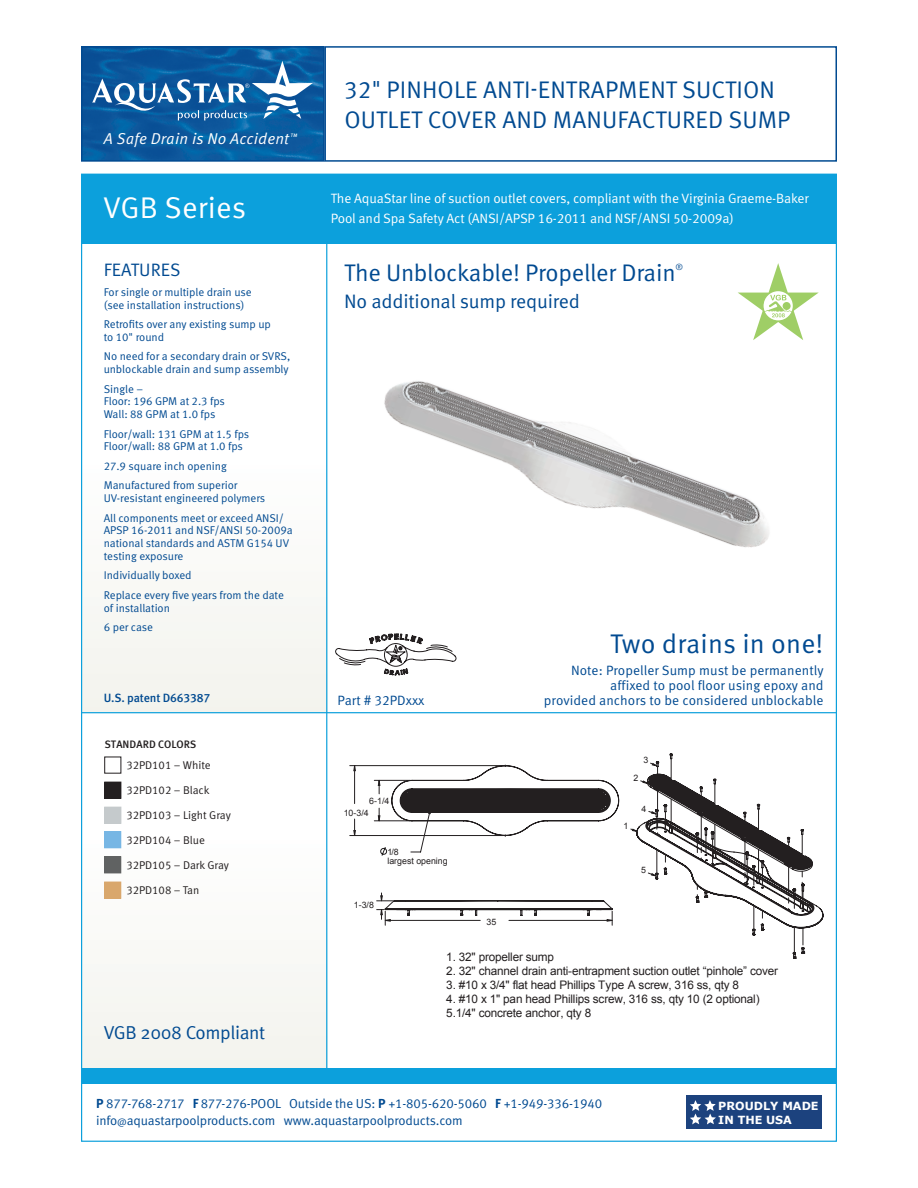
<style>
.page{position:relative;width:918px;height:1188px;background:#fff}
.page>*{position:absolute;margin:0;border:0;box-sizing:border-box;transform-origin:0 0}
.t1{font:30px "Meta Pro Norm";letter-spacing:.005em;color:#fff}
.t2{font:27px "Meta Pro Norm";letter-spacing:.005em;color:#014a91}
.head{font:24px/30px "Meta Pro Norm";letter-spacing:.005em;color:#014a91}
.t3{font:19.5px "Meta Pro Norm";letter-spacing:-.01em;color:#014a91}
.t4{font:18.75px "Meta Pro Norm";letter-spacing:-.02em;color:#014a91}
.t5{font:18px "Meta Pro Norm";letter-spacing:.005em;color:#014a91}
.t6{font:15.75px "Meta Pro Norm Ita";letter-spacing:.01em;color:#fff}
.t7{font:13.5px/19.5px "Meta Pro Norm";letter-spacing:-.01em;color:#fff}
.t8{font:13.5px/15px "Meta Pro Norm";letter-spacing:.005em;color:#014a91;text-align:right}
.t9{font:13.05px/17.5px "Meta Pro Norm";letter-spacing:-.01em;color:#014a91}
.patent{font:500 12px "Meta Pro";letter-spacing:-.015em;color:#014a91}
.t10{font:11.7px/14.1px "Arial";letter-spacing:-.015em;color:#231f20}
.t11{font:11.25px/12.8px "Meta Pro Norm";letter-spacing:-.005em;color:#014a91}
.t12{font:11.25px "Meta Pro Norm";letter-spacing:-.005em;color:#231f20}
.t13{font:700 11.25px/13px "Verdana";color:#fff}
.t14{font:10.8px "Meta Plus Medium Caps";color:#231f20}
.t15{font:8.85px/8.9px "Arial";color:#231f20}
.t16{font:8.7px "Meta Pro Norm";color:#014a91}
.s1{font-family:"Meta Pro";font-weight:700}
.s2{font-size:10.5px}
</style>
<div class="page">
<img style="left:84px;top:49px;width:238px;height:110px">
<div style="left:81px;top:46px;width:244px;height:116px;border:2px solid #014a91"></div>
<div style="left:324px;top:46px;width:513px;height:116px;border:2px solid #014a91"></div>
<svg style="left:92px;top:61px;width:221px;height:59px;background:#3576ae"></svg>
<div style="left:81px;top:1073px;width:756px;height:69px;border:1px solid #0ca0dc"></div>
<div style="left:81px;top:174px;width:756px;height:70px;background:#0ca0dc"></div>
<div style="left:81px;top:457px;width:246px;height:255px;background:#f9f9f5"></div>
<div style="left:81px;top:833px;width:246px;height:239px;background:#f9f9f5"></div>
<hr style="left:326px;top:206px;width:1px;height:867px;background:#0ca0dc">
<hr style="left:81px;top:712px;width:756px;height:1px;background:#0ca0dc">
<div style="left:81px;top:1068px;width:756px;height:15px;background:#0ca0dc"></div>
<div style="left:686px;top:1096px;width:136px;height:33px;background:#1c427e"></div>
<svg style="left:690px;top:1100px;width:26px;height:24px"></svg>
<img style="left:384px;top:381px;width:385px;height:167px">
<svg style="left:335px;top:634px;width:121px;height:41px"></svg>
<svg style="left:738px;top:263px;width:81px;height:77px"></svg>
<hr style="left:350px;top:835px;width:153px;height:1px;background:#231f20">
<hr style="left:350px;top:765px;width:153px;height:1px;background:#231f20">
<svg style="left:353px;top:765px;width:3px;height:70px"></svg>
<svg style="left:630px;top:753px;width:194px;height:206px"></svg>
<svg style="left:377px;top:893px;width:236px;height:32px"></svg>
<svg style="left:374px;top:764px;width:245px;height:92px"></svg>
<div style="left:105px;top:782px;width:16px;height:16px;background:#231f20"></div>
<div style="left:104px;top:782px;width:17px;height:17px;border:1px solid #231f20"></div>
<div style="left:105px;top:807px;width:16px;height:16px;background:#c5cacc"></div>
<div style="left:104px;top:807px;width:17px;height:17px;border:1px solid #c5cacc"></div>
<div style="left:105px;top:832px;width:16px;height:16px;background:#77b6e4"></div>
<div style="left:104px;top:831px;width:17px;height:17px;border:1px solid #77b6e4"></div>
<div style="left:105px;top:857px;width:16px;height:16px;background:#606262"></div>
<div style="left:104px;top:856px;width:17px;height:17px;border:1px solid #606262"></div>
<div style="left:105px;top:882px;width:16px;height:16px;background:#d9a76c"></div>
<div style="left:104px;top:882px;width:17px;height:17px;border:1px solid #d9a76c"></div>
<h3 class="t6" style="left:104px;top:127px;width:195px">A Safe Drain is No Accident<sup>™</sup></h3>
<p class="head" style="left:344px;top:73px;width:448px">32" PINHOLE ANTI-ENTRAPMENT SUCTION<br>OUTLET COVER AND MANUFACTURED SUMP</p>
<h1 class="t1" style="left:104px;top:185px;width:144px">VGB Series</h1>
<p class="t7" style="left:331px;top:188px;width:480px">The AquaStar line of suction outlet covers, compliant with the Virginia Graeme-Baker<br>Pool and Spa Safety Act (ANSI/APSP 16-2011 and NSF/ANSI 50-2009a)</p>
<p class="t5" style="left:104px;top:256px;width:78px">FEATURES</p>
<p class="t11" style="left:104px;top:285px;width:149px">For single or multiple drain use (see installation instructions)</p>
<p class="t11" style="left:104px;top:317px;width:169px">Retrofits over any existing sump up to 10" round</p>
<p class="t11" style="left:104px;top:349px;width:188px">No need for a secondary drain or SVRS, unblockable drain and sump assembly</p>
<p class="t11" style="left:104px;top:382px;width:123px">Single –<br>Floor: 196 GPM at 2.3 fps<br>Wall: 88 GPM at 1.0 fps</p>
<p class="t11" style="left:104px;top:427px;width:147px">Floor/wall: 131 GPM at 1.5 fps<br>Floor/wall: 88 GPM at 1.0 fps</p>
<p class="t11" style="left:104px;top:459px;width:125px">27.9 square inch opening</p>
<p class="t11" style="left:104px;top:478px;width:163px">Manufactured from superior<br>UV-resistant engineered polymers</p>
<p class="t11" style="left:104px;top:511px;width:190px">All components meet or exceed ANSI/<br>APSP 16-2011 and NSF/ANSI 50-2009a national standards and ASTM G154 UV testing exposure</p>
<p class="t11" style="left:104px;top:568px;width:89px">Individually boxed</p>
<p class="t11" style="left:104px;top:588px;width:182px">Replace every five years from the date of installation</p>
<p class="t11" style="left:104px;top:620px;width:51px">6 per case</p>
<p class="patent" style="left:104px;top:688px;width:108px">U.S. patent D663387</p>
<p class="t14" style="left:105px;top:738px;width:93px">STANDARD COLORS</p>
<p class="t12" style="left:126px;top:757px;width:86px">32PD101 – White</p>
<p class="t12" style="left:126px;top:782px;width:85px">32PD102 – Black</p>
<p class="t12" style="left:126px;top:807px;width:106px">32PD103 – Light Gray</p>
<p class="t12" style="left:126px;top:832px;width:80px">32PD104 – Blue</p>
<p class="t12" style="left:126px;top:857px;width:104px">32PD105 – Dark Gray</p>
<p class="t12" style="left:126px;top:881px;width:75px">32PD108 – Tan</p>
<p class="t4" style="left:104px;top:1018px;width:163px">VGB 2008 Compliant</p>
<p class="head" style="left:344px;top:256px;width:333px">The Unblockable! Propeller Drain</p>
<p class="t16" style="left:675px;top:260px;width:9px">®</p>
<p class="t3" style="left:344px;top:287px;width:237px">No additional sump required</p>
<p class="t8" style="left:338px;top:692px;width:89px">Part # 32PDxxx</p>
<p class="t15" style="left:369px;top:797px;width:22px">6-1/4</p>
<p class="t15" style="left:344px;top:808px;width:27px">10-3/4</p>
<p class="t15" style="left:354px;top:900px;width:22px">1-3/8</p>
<p class="t15" style="left:387px;top:848px;width:62px">1/8<br>largest opening</p>
<p class="t15" style="left:487px;top:918px;width:11px">35</p>
<p class="t2" style="left:610px;top:623px;width:215px">Two drains in one!</p>
<p class="t8" style="left:544px;top:662px;width:281px">Note: Propeller Sump must be permanently affixed to pool floor using epoxy and<br>provided anchors to be considered unblockable</p>
<p class="t15" style="left:643px;top:756px;width:6px">3</p>
<p class="t15" style="left:633px;top:773px;width:6px">2</p>
<p class="t15" style="left:624px;top:822px;width:6px">1</p>
<p class="t15" style="left:642px;top:804px;width:6px">4</p>
<p class="t15" style="left:641px;top:866px;width:6px">5</p>
<p class="t10" style="left:446px;top:949px;width:109px">1. 32" propeller sump</p>
<p class="t10" style="left:446px;top:964px;width:333px">2. 32" channel drain anti-entrapment suction outlet “pinhole” cover</p>
<p class="t10" style="left:446px;top:978px;width:294px">3. #10 x 3/4" flat head Phillips Type A screw, 316 ss, qty 8</p>
<p class="t10" style="left:446px;top:992px;width:315px">4. #10 x 1" pan head Phillips screw, 316 ss, qty 10 (2 optional)<br>5.1/4" concrete anchor, qty 8</p>
<p class="t9" style="left:96px;top:1094px;width:508px"><span class="s1">P</span> 877-768-2717 <span class="s1">F</span> 877-276-POOL Outside the US: <span class="s1">P</span> +1-805-620-5060 <span class="s1">F</span> +1-949-336-1940 info<span class="s2">@</span>aquastarpoolproducts.com www.aquastarpoolproducts.com</p>
<p class="t13" style="left:718px;top:1100px;width:102px">PROUDLY MADE<br>IN THE USA</p>
</div>
